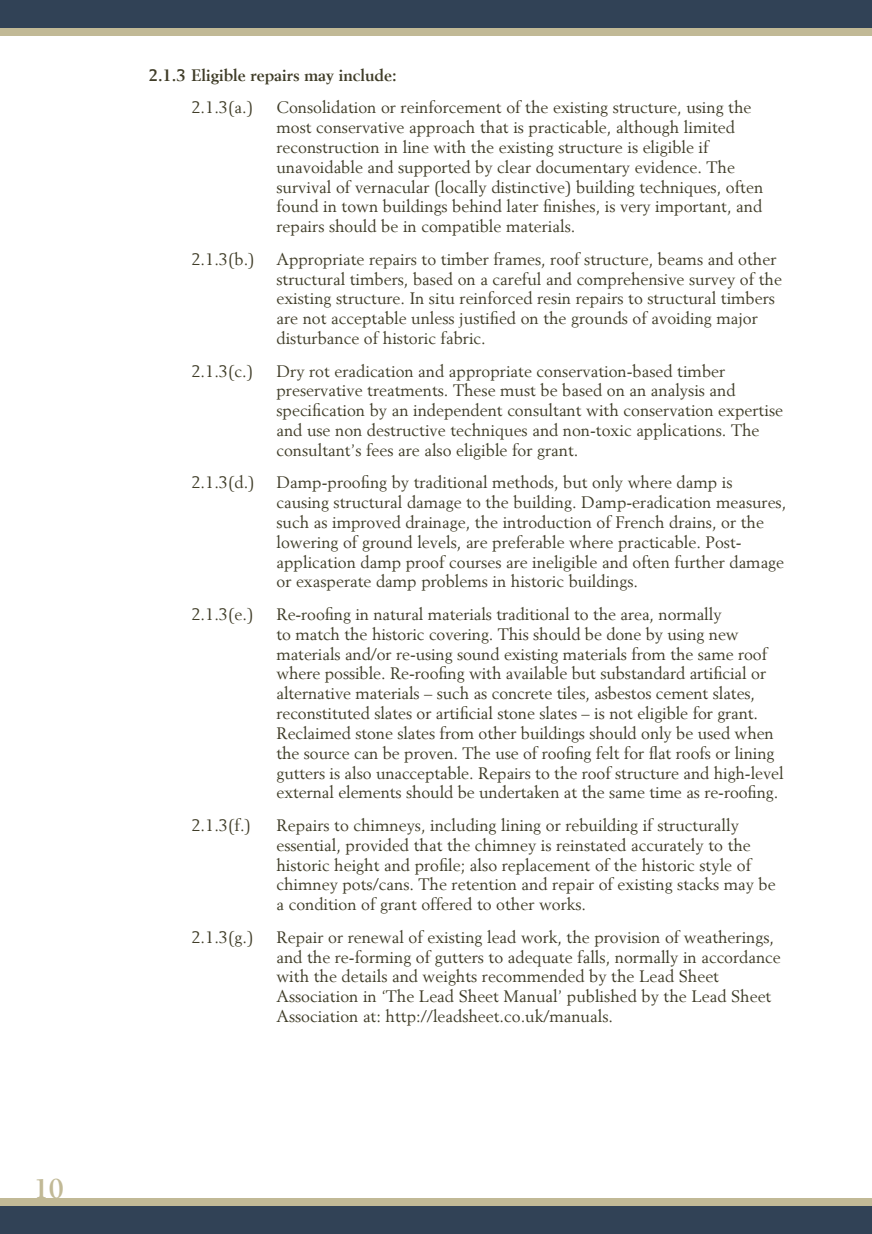
<style>
.page{position:relative;width:872px;height:1234px;background:#fff}
.page>*{position:absolute;margin:0;border:0;box-sizing:border-box;transform-origin:0 0}
.t1{font:700 27px "Berling";color:#c1b996}
.t2{font:16.5px/19.8px "Berling";color:#3f3c27}
.t3{font:700 16.5px "Berling";color:#3f3c27}
</style>
<div class="page">
<div style="left:0;top:0;width:872px;height:36px;background:#c1b996"></div>
<div style="left:0;top:1197px;width:872px;height:36px;background:#c1b996"></div>
<div style="left:0;top:0;width:872px;height:28px;background:#314256"></div>
<div style="left:0;top:1205px;width:872px;height:28px;background:#314256"></div>
<h1 class="t1" style="left:34px;top:1172px;width:32px">10</h1>
<p class="t3" style="left:149px;top:65px;width:249px">2.1.3 Eligible repairs may include:</p>
<p class="t2" style="left:191px;top:97px;width:63px">2.1.3(a.)</p>
<p class="t2" style="left:276px;top:97px;width:488px">Consolidation or reinforcement of the existing structure, using the most conservative approach that is practicable, although limited reconstruction in line with the existing structure is eligible if unavoidable and supported by clear documentary evidence. The survival of vernacular (locally distinctive) building techniques, often found in town buildings behind later finishes, is very important, and repairs should be in compatible materials.</p>
<p class="t2" style="left:191px;top:249px;width:65px">2.1.3(b.)</p>
<p class="t2" style="left:276px;top:249px;width:507px">Appropriate repairs to timber frames, roof structure, beams and other structural timbers, based on a careful and comprehensive survey of the existing structure. In situ reinforced resin repairs to structural timbers are not acceptable unless justified on the grounds of avoiding major disturbance of historic fabric.</p>
<p class="t2" style="left:191px;top:360px;width:63px">2.1.3(c.)</p>
<p class="t2" style="left:276px;top:360px;width:508px">Dry rot eradication and appropriate conservation-based timber preservative treatments. These must be based on an analysis and specification by an independent consultant with conservation expertise and use non destructive techniques and non-toxic applications. The consultant’s fees are also eligible for grant.</p>
<p class="t2" style="left:191px;top:472px;width:65px">2.1.3(d.)</p>
<p class="t2" style="left:276px;top:472px;width:511px">Damp-proofing by traditional methods, but only where damp is causing structural damage to the building. Damp-eradication measures, such as improved drainage, the introduction of French drains, or the lowering of ground levels, are preferable where practicable. Post&shy;application damp proof courses are ineligible and often further damage or exasperate damp problems in historic buildings.</p>
<p class="t2" style="left:191px;top:604px;width:64px">2.1.3(e.)</p>
<p class="t2" style="left:276px;top:604px;width:508px">Re-roofing in natural materials traditional to the area, normally<br>to match the historic covering. This should be done by using new materials and/or re-using sound existing materials from the same roof where possible. Re-roofing with available but substandard artificial or alternative materials – such as concrete tiles, asbestos cement slates, reconstituted slates or artificial stone slates – is not eligible for grant.<br>Reclaimed stone slates from other buildings should only be used when the source can be proven. The use of roofing felt for flat roofs or lining gutters is also unacceptable. Repairs to the roof structure and high-level external elements should be undertaken at the same time as re-roofing.</p>
<p class="t2" style="left:191px;top:814px;width:61px">2.1.3(f.)</p>
<p class="t2" style="left:276px;top:814px;width:500px">Repairs to chimneys, including lining or rebuilding if structurally essential, provided that the chimney is reinstated accurately to the historic height and profile; also replacement of the historic style of chimney pots/cans. The retention and repair of existing stacks may be a condition of grant offered to other works.</p>
<p class="t2" style="left:191px;top:926px;width:64px">2.1.3(g.)</p>
<p class="t2" style="left:276px;top:926px;width:506px">Repair or renewal of existing lead work, the provision of weatherings, and the re-forming of gutters to adequate falls, normally in accordance with the details and weights recommended by the Lead Sheet Association in ‘The Lead Sheet Manual’ published by the Lead Sheet Association at: http://leadsheet.co.uk/manuals.</p>
</div>
